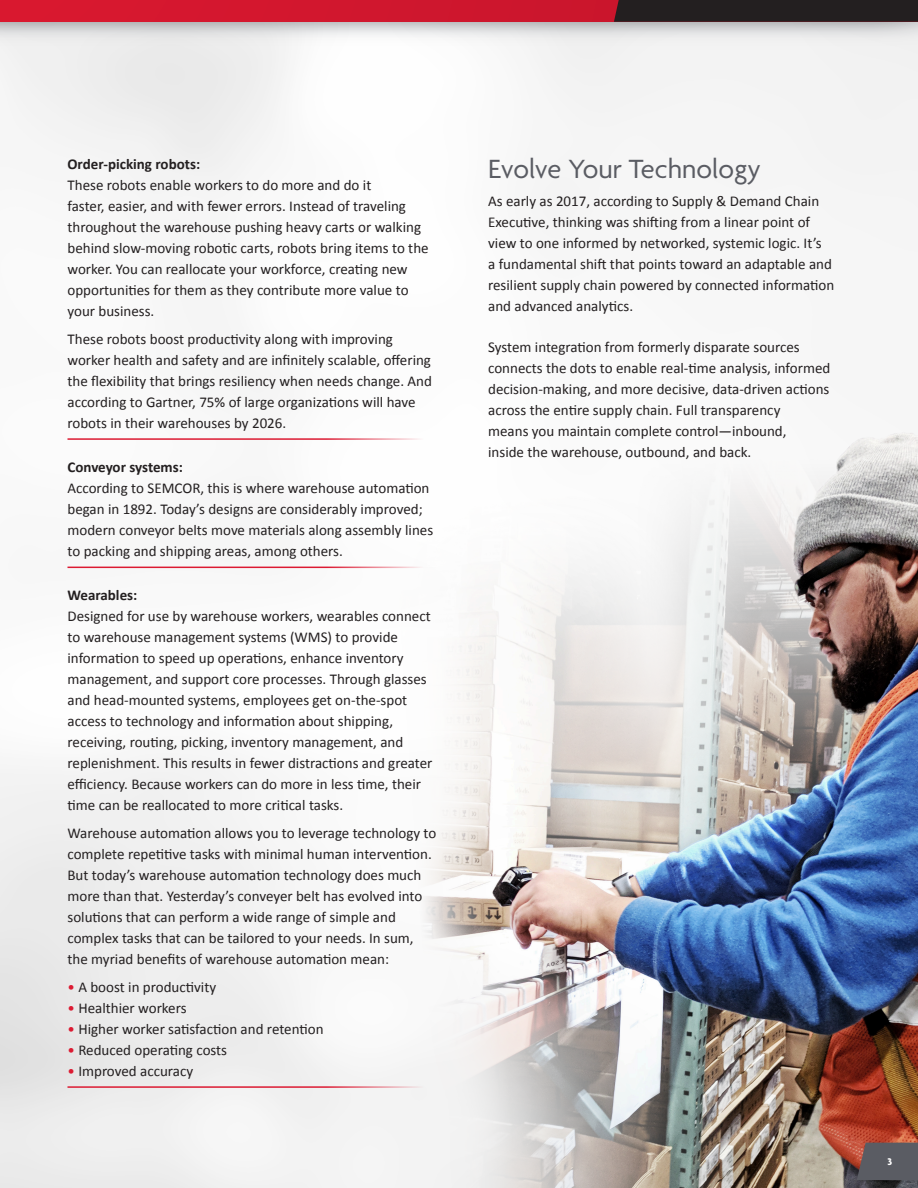
<style>
.page{position:relative;width:918px;height:1188px;background:#fff}
.page>*{position:absolute;margin:0;border:0;box-sizing:border-box;transform-origin:0 0}
.t1{font:28.5px "Agenda";color:#5a5c63}
.t2{font:15px/21px "Calibri";color:#231f20}
.t3{font:700 15px "Calibri";color:#231f20}
.t4{font:700 10.5px "Agenda";color:#fff}
.s1{color:#dc1a32}
</style>
<div class="page">
<img style="left:343px;top:381px;width:575px;height:807px">
<div style="left:0;top:0;width:918px;height:22px;background:#d2172e"></div>
<div style="left:614px;top:0;width:304px;height:22px;background:#231f20"></div>
<svg style="left:857px;top:1143px;width:61px;height:37px;background:#605b60"></svg>
<hr style="left:68px;top:438px;width:368px;height:2px;background:#dc1a32">
<hr style="left:68px;top:567px;width:368px;height:1px;background:#dc1a32">
<hr style="left:68px;top:1086px;width:368px;height:2px;background:#dc1a32">
<h2 class="t3" style="left:68px;top:155px;width:134px">Order-picking robots:</h2>
<p class="t2" style="left:68px;top:175px;width:363px">These robots enable workers to do more and do it<br>faster, easier, and with fewer errors. Instead of traveling throughout the warehouse pushing heavy carts or walking behind slow-moving robotic carts, robots bring items to the worker. You can reallocate your workforce, creating new opportunities for them as they contribute more value to your business.</p>
<p class="t2" style="left:68px;top:328px;width:366px">These robots boost productivity along with improving worker health and safety and are infinitely scalable, offering the flexibility that brings resiliency when needs change. And according to Gartner, 75% of large organizations will have robots in their warehouses by 2026.</p>
<h2 class="t3" style="left:68px;top:458px;width:117px">Conveyor systems:</h2>
<p class="t2" style="left:68px;top:478px;width:367px">According to SEMCOR, this is where warehouse automation began in 1892. Today’s designs are considerably improved; modern conveyor belts move materials along assembly lines to packing and shipping areas, among others.</p>
<h2 class="t3" style="left:68px;top:586px;width:71px">Wearables:</h2>
<p class="t2" style="left:68px;top:606px;width:366px">Designed for use by warehouse workers, wearables connect to warehouse management systems (WMS) to provide information to speed up operations, enhance inventory management, and support core processes. Through glasses and head-mounted systems, employees get on-the-spot access to technology and information about shipping, receiving, routing, picking, inventory management, and replenishment. This results in fewer distractions and greater efficiency. Because workers can do more in less time, their time can be reallocated to more critical tasks.</p>
<p class="t2" style="left:68px;top:823px;width:370px">Warehouse automation allows you to leverage technology to complete repetitive tasks with minimal human intervention.<br>But today’s warehouse automation technology does much more than that. Yesterday’s conveyer belt has evolved into solutions that can perform a wide range of simple and complex tasks that can be tailored to your needs. In sum, the myriad benefits of warehouse automation mean:</p>
<p class="t2" style="left:68px;top:976px;width:150px"><span class="s1">•</span> A boost in productivity</p>
<p class="t2" style="left:68px;top:997px;width:121px"><span class="s1">•</span> Healthier workers</p>
<p class="t2" style="left:68px;top:1018px;width:258px"><span class="s1">•</span> Higher worker satisfaction and retention</p>
<p class="t2" style="left:68px;top:1039px;width:161px"><span class="s1">•</span> Reduced operating costs</p>
<p class="t2" style="left:68px;top:1060px;width:127px"><span class="s1">•</span> Improved accuracy</p>
<h1 class="t1" style="left:488px;top:152px;width:274px">Evolve Your Technology</h1>
<p class="t2" style="left:488px;top:191px;width:348px">As early as 2017, according to Supply &amp; Demand Chain Executive, thinking was shifting from a linear point of view to one informed by networked, systemic logic. It’s<br>a fundamental shift that points toward an adaptable and resilient supply chain powered by connected information and advanced analytics.</p>
<p class="t2" style="left:488px;top:337px;width:344px">System integration from formerly disparate sources connects the dots to enable real-time analysis, informed decision-making, and more decisive, data-driven actions across the entire supply chain. Full transparency<br>means you maintain complete control—inbound,<br>inside the warehouse, outbound, and back.</p>
<p class="t4" style="left:888px;top:1156px;width:6px">3</p>
</div>
